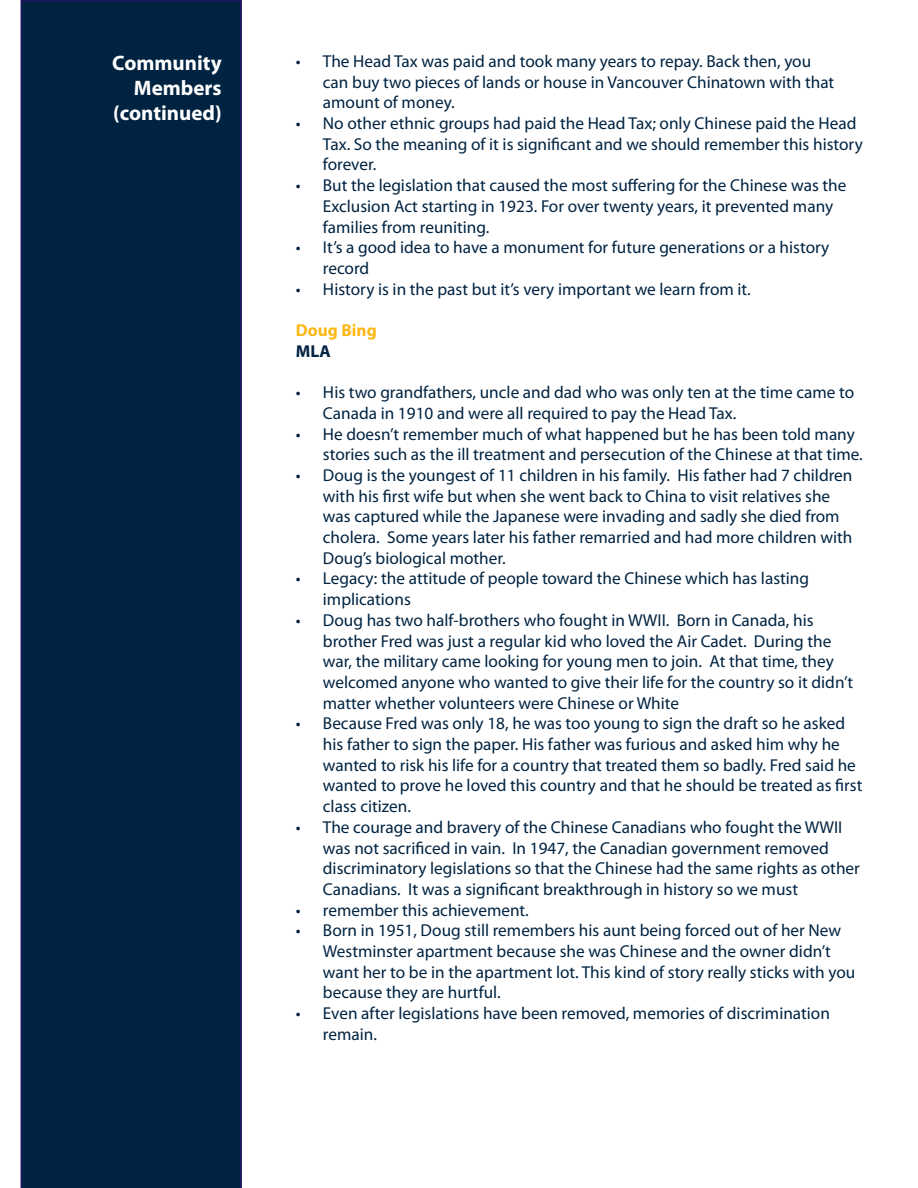
<style>
.page{position:relative;width:918px;height:1188px;background:#fff}
.page>*{position:absolute;margin:0;border:0;box-sizing:border-box;transform-origin:0 0}
.t1{font:700 21px/25.2px "Myriad Pro";color:#fff;text-align:right}
.t2{font:17.25px/20.7px "Myriad Pro";color:#002341}
.t3{font:700 17.25px/20.7px "Myriad Pro";color:#fcb814}
.s1{color:#002341}
</style>
<div class="page">
<div style="left:21px;top:0;width:221px;height:1188px;background:#002341"></div>
<p class="t1" style="left:112px;top:49px;width:111px">Community<br>Members</p>
<p class="t1" style="left:113px;top:100px;width:110px">(continued)</p>
<p class="t2" style="left:323px;top:51px;width:513px;text-indent:-27px">• The Head Tax was paid and took many years to repay. Back then, you can buy two pieces of lands or house in Vancouver Chinatown with that amount of money.</p>
<p class="t2" style="left:323px;top:113px;width:541px;text-indent:-27px">• No other ethnic groups had paid the Head Tax; only Chinese paid the Head<br>Tax. So the meaning of it is significant and we should remember this history forever.</p>
<p class="t2" style="left:323px;top:175px;width:525px;text-indent:-27px">• But the legislation that caused the most suffering for the Chinese was the<br>Exclusion Act starting in 1923. For over twenty years, it prevented many families from reuniting.</p>
<p class="t2" style="left:323px;top:237px;width:508px;text-indent:-27px">• It’s a good idea to have a monument for future generations or a history record</p>
<p class="t2" style="left:296px;top:278px;width:456px">• History is in the past but it’s very important we learn from it.</p>
<p class="t3" style="left:296px;top:319px;width:82px">Doug Bing<br><span class="s1">MLA</span></p>
<p class="t2" style="left:323px;top:382px;width:533px;text-indent:-27px">• His two grandfathers, uncle and dad who was only ten at the time came to<br>Canada in 1910 and were all required to pay the Head Tax.</p>
<p class="t2" style="left:323px;top:423px;width:541px;text-indent:-27px">• He doesn’t remember much of what happened but he has been told many stories such as the ill treatment and persecution of the Chinese at that time.</p>
<p class="t2" style="left:323px;top:465px;width:531px;text-indent:-27px">• Doug is the youngest of 11 children in his family. His father had 7 children with his first wife but when she went back to China to visit relatives she was captured while the Japanese were invading and sadly she died from cholera. Some years later his father remarried and had more children with Doug’s biological mother.</p>
<p class="t2" style="left:323px;top:568px;width:488px;text-indent:-27px">• Legacy: the attitude of people toward the Chinese which has lasting implications</p>
<p class="t2" style="left:323px;top:609px;width:532px;text-indent:-27px">• Doug has two half-brothers who fought in WWII. Born in Canada, his brother Fred was just a regular kid who loved the Air Cadet. During the war, the military came looking for young men to join. At that time, they welcomed anyone who wanted to give their life for the country so it didn’t matter whether volunteers were Chinese or White</p>
<p class="t2" style="left:323px;top:713px;width:541px;text-indent:-27px">• Because Fred was only 18, he was too young to sign the draft so he asked his father to sign the paper. His father was furious and asked him why he wanted to risk his life for a country that treated them so badly. Fred said he wanted to prove he loved this country and that he should be treated as first class citizen.</p>
<p class="t2" style="left:323px;top:816px;width:538px;text-indent:-27px">• The courage and bravery of the Chinese Canadians who fought the WWII was not sacrificed in vain. In 1947, the Canadian government removed discriminatory legislations so that the Chinese had the same rights as other Canadians. It was a significant breakthrough in history so we must</p>
<p class="t2" style="left:296px;top:899px;width:234px">• remember this achievement.</p>
<p class="t2" style="left:323px;top:920px;width:534px;text-indent:-27px">• Born in 1951, Doug still remembers his aunt being forced out of her New Westminster apartment because she was Chinese and the owner didn’t want her to be in the apartment lot. This kind of story really sticks with you because they are hurtful.</p>
<p class="t2" style="left:323px;top:1003px;width:509px;text-indent:-27px">• Even after legislations have been removed, memories of discrimination remain.</p>
</div>
